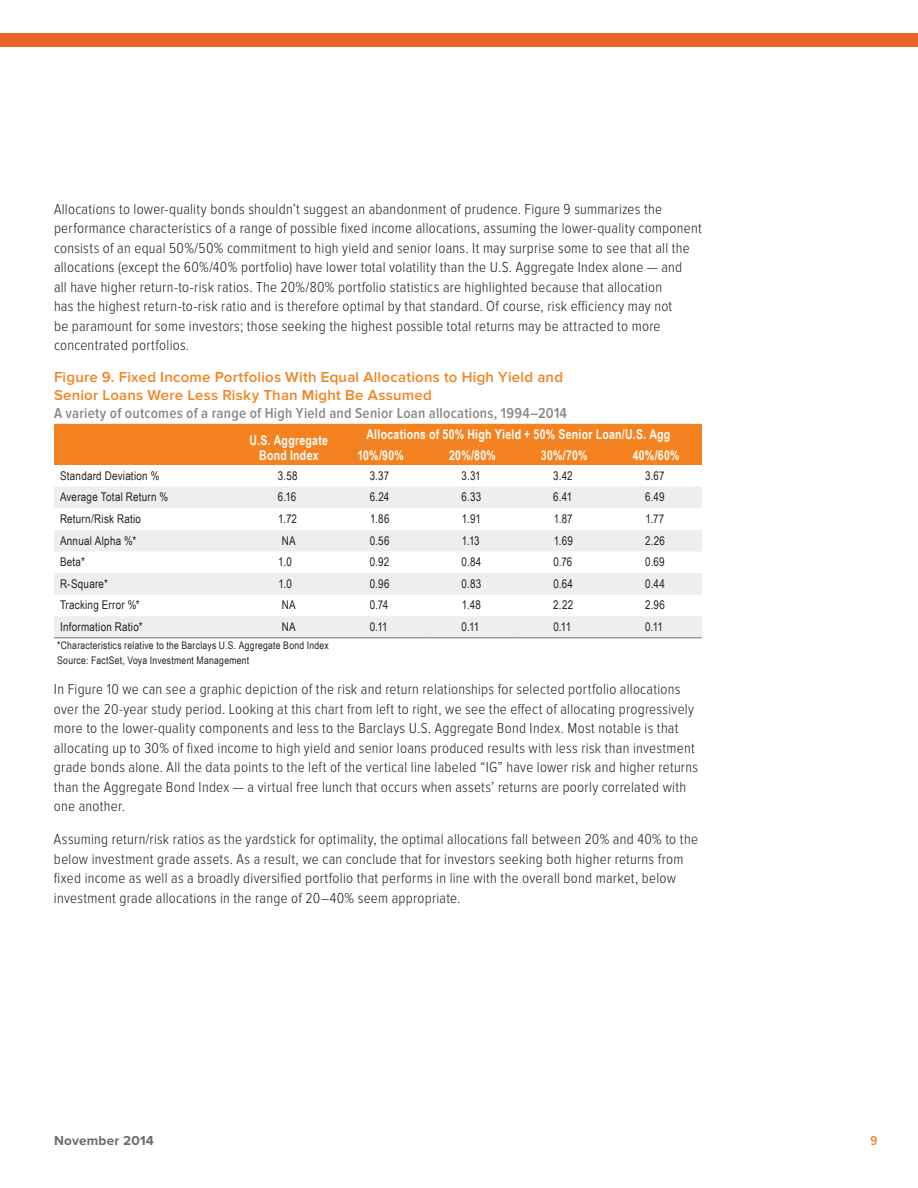
<style>
.page{position:relative;width:918px;height:1188px;background:#fff}
.page>*{position:absolute;margin:0;border:0;box-sizing:border-box;transform-origin:0 0}
.t1{font:300 15px/19.5px "Proxima Nova Cond";letter-spacing:.015em;color:#231f20}
.t2{font:600 15px/18px "Proxima Nova";letter-spacing:.015em;color:#f58220}
.t3{font:600 15px "Proxima Nova Cond";letter-spacing:.015em;color:#87898c}
.t4{font:700 13.5px/15px "Arial Narrow";letter-spacing:.025em;color:#fff;text-align:center;scale:.95 1}
.t5{font:700 13.5px "Proxima Nova";letter-spacing:.02em;color:#6c6d70}
.t6{font:600 13.5px "Proxima Nova Cond";color:#f58220}
.t7{font:12px "Arial Narrow";letter-spacing:.02em;color:#231f20}
.t8{font:10.5px/15.3px "Arial Narrow";letter-spacing:.025em;color:#231f20}
</style>
<div class="page">
<div style="left:0;top:34px;width:918px;height:13px;background:#e86424"></div>
<div style="left:54px;top:424px;width:648px;height:41px;background:#f58220"></div>
<svg style="left:54px;top:487px;width:648px;height:150px;fill:#eeeeef"></svg>
<hr style="left:54px;top:637px;width:189px;height:1px;background:#6c6d70">
<hr style="left:243px;top:637px;width:92px;height:1px;background:#6c6d70">
<hr style="left:335px;top:637px;width:92px;height:1px;background:#6c6d70">
<hr style="left:427px;top:637px;width:91px;height:1px;background:#6c6d70">
<hr style="left:518px;top:637px;width:92px;height:1px;background:#6c6d70">
<hr style="left:610px;top:637px;width:92px;height:1px;background:#6c6d70">
<p class="t1" style="left:54px;top:199px;width:649px">Allocations to lower-quality bonds shouldn’t suggest an abandonment of prudence. Figure 9 summarizes the performance characteristics of a range of possible fixed income allocations, assuming the lower-quality component consists of an equal 50%/50% commitment to high yield and senior loans. It may surprise some to see that all the allocations (except the 60%/40% portfolio) have lower total volatility than the U.S. Aggregate Index alone — and<br>all have higher return-to-risk ratios. The 20%/80% portfolio statistics are highlighted because that allocation<br>has the highest return-to-risk ratio and is therefore optimal by that standard. Of course, risk efficiency may not<br>be paramount for some investors; those seeking the highest possible total returns may be attracted to more concentrated portfolios.</p>
<p class="t2" style="left:54px;top:368px;width:511px">Figure 9. Fixed Income Portfolios With Equal Allocations to High Yield and<br>Senior Loans Were Less Risky Than Might Be Assumed</p>
<p class="t3" style="left:54px;top:405px;width:515px">A variety of outcomes of a range of High Yield and Senior Loan allocations, 1994–2014</p>
<p class="t4" style="left:250px;top:432px;width:84px">U.S. Aggregate<br>Bond Index</p>
<p class="t4" style="left:358px;top:423px;width:331px;line-height:20.7px;text-align:left;text-indent:9px">Allocations of 50% High Yield + 50% Senior Loan/U.S. Agg<br>10%/90%</p>
<p class="t4" style="left:449px;top:447px;width:51px">20%/80%</p>
<p class="t4" style="left:541px;top:447px;width:51px">30%/70%</p>
<p class="t4" style="left:633px;top:447px;width:51px">40%/60%</p>
<p class="t7" style="left:60px;top:467px;width:101px">Standard Deviation %</p>
<p class="t7" style="left:278px;top:467px;width:21px">3.58</p>
<p class="t7" style="left:370px;top:467px;width:21px">3.37</p>
<p class="t7" style="left:461px;top:467px;width:21px">3.31</p>
<p class="t7" style="left:553px;top:467px;width:21px">3.42</p>
<p class="t7" style="left:645px;top:467px;width:21px">3.67</p>
<p class="t7" style="left:60px;top:488px;width:110px">Average Total Return %</p>
<p class="t7" style="left:278px;top:488px;width:20px">6.16</p>
<p class="t7" style="left:370px;top:488px;width:21px">6.24</p>
<p class="t7" style="left:461px;top:488px;width:21px">6.33</p>
<p class="t7" style="left:553px;top:488px;width:20px">6.41</p>
<p class="t7" style="left:645px;top:488px;width:21px">6.49</p>
<p class="t7" style="left:60px;top:510px;width:83px">Return/Risk Ratio</p>
<p class="t7" style="left:278px;top:510px;width:20px">1.72</p>
<p class="t7" style="left:370px;top:510px;width:21px">1.86</p>
<p class="t7" style="left:462px;top:510px;width:20px">1.91</p>
<p class="t7" style="left:554px;top:510px;width:21px">1.87</p>
<p class="t7" style="left:646px;top:510px;width:20px">1.77</p>
<p class="t7" style="left:60px;top:532px;width:78px">Annual Alpha %*</p>
<p class="t7" style="left:282px;top:532px;width:15px">NA</p>
<p class="t7" style="left:370px;top:532px;width:21px">0.56</p>
<p class="t7" style="left:462px;top:532px;width:19px">1.13</p>
<p class="t7" style="left:554px;top:532px;width:21px">1.69</p>
<p class="t7" style="left:645px;top:532px;width:21px">2.26</p>
<p class="t7" style="left:60px;top:553px;width:26px">Beta*</p>
<p class="t7" style="left:278px;top:553px;width:15px">1.0</p>
<p class="t7" style="left:370px;top:553px;width:21px">0.92</p>
<p class="t7" style="left:462px;top:553px;width:21px">0.84</p>
<p class="t7" style="left:553px;top:553px;width:21px">0.76</p>
<p class="t7" style="left:645px;top:553px;width:21px">0.69</p>
<p class="t7" style="left:60px;top:575px;width:49px">R-Square*</p>
<p class="t7" style="left:278px;top:575px;width:15px">1.0</p>
<p class="t7" style="left:370px;top:575px;width:21px">0.96</p>
<p class="t7" style="left:462px;top:575px;width:21px">0.83</p>
<p class="t7" style="left:553px;top:575px;width:21px">0.64</p>
<p class="t7" style="left:645px;top:575px;width:21px">0.44</p>
<p class="t7" style="left:60px;top:596px;width:81px">Tracking Error %*</p>
<p class="t7" style="left:282px;top:596px;width:15px">NA</p>
<p class="t7" style="left:370px;top:596px;width:20px">0.74</p>
<p class="t7" style="left:462px;top:596px;width:21px">1.48</p>
<p class="t7" style="left:553px;top:596px;width:21px">2.22</p>
<p class="t7" style="left:645px;top:596px;width:21px">2.96</p>
<p class="t7" style="left:60px;top:618px;width:84px">Information Ratio*</p>
<p class="t7" style="left:282px;top:618px;width:15px">NA</p>
<p class="t7" style="left:370px;top:618px;width:19px">0.11</p>
<p class="t7" style="left:462px;top:618px;width:19px">0.11</p>
<p class="t7" style="left:553px;top:618px;width:19px">0.11</p>
<p class="t7" style="left:645px;top:618px;width:19px">0.11</p>
<p class="t8" style="left:57px;top:637px;width:273px">*Characteristics relative to the Barclays U.S. Aggregate Bond Index<br>Source: FactSet, Voya Investment Management</p>
<p class="t1" style="left:54px;top:680px;width:646px">In Figure 10 we can see a graphic depiction of the risk and return relationships for selected portfolio allocations over the 20-year study period. Looking at this chart from left to right, we see the effect of allocating progressively more to the lower-quality components and less to the Barclays U.S. Aggregate Bond Index. Most notable is that allocating up to 30% of fixed income to high yield and senior loans produced results with less risk than investment grade bonds alone. All the data points to the left of the vertical line labeled “IG” have lower risk and higher returns than the Aggregate Bond Index — a virtual free lunch that occurs when assets’ returns are poorly correlated with one another.</p>
<p class="t1" style="left:54px;top:830px;width:645px">Assuming return/risk ratios as the yardstick for optimality, the optimal allocations fall between 20% and 40% to the below investment grade assets. As a result, we can conclude that for investors seeking both higher returns from fixed income as well as a broadly diversified portfolio that performs in line with the overall bond market, below investment grade allocations in the range of 20–40% seem appropriate.</p>
<p class="t5" style="left:54px;top:1132px;width:101px">November 2014</p>
<p class="t6" style="left:871px;top:1133px;width:8px">9</p>
</div>
